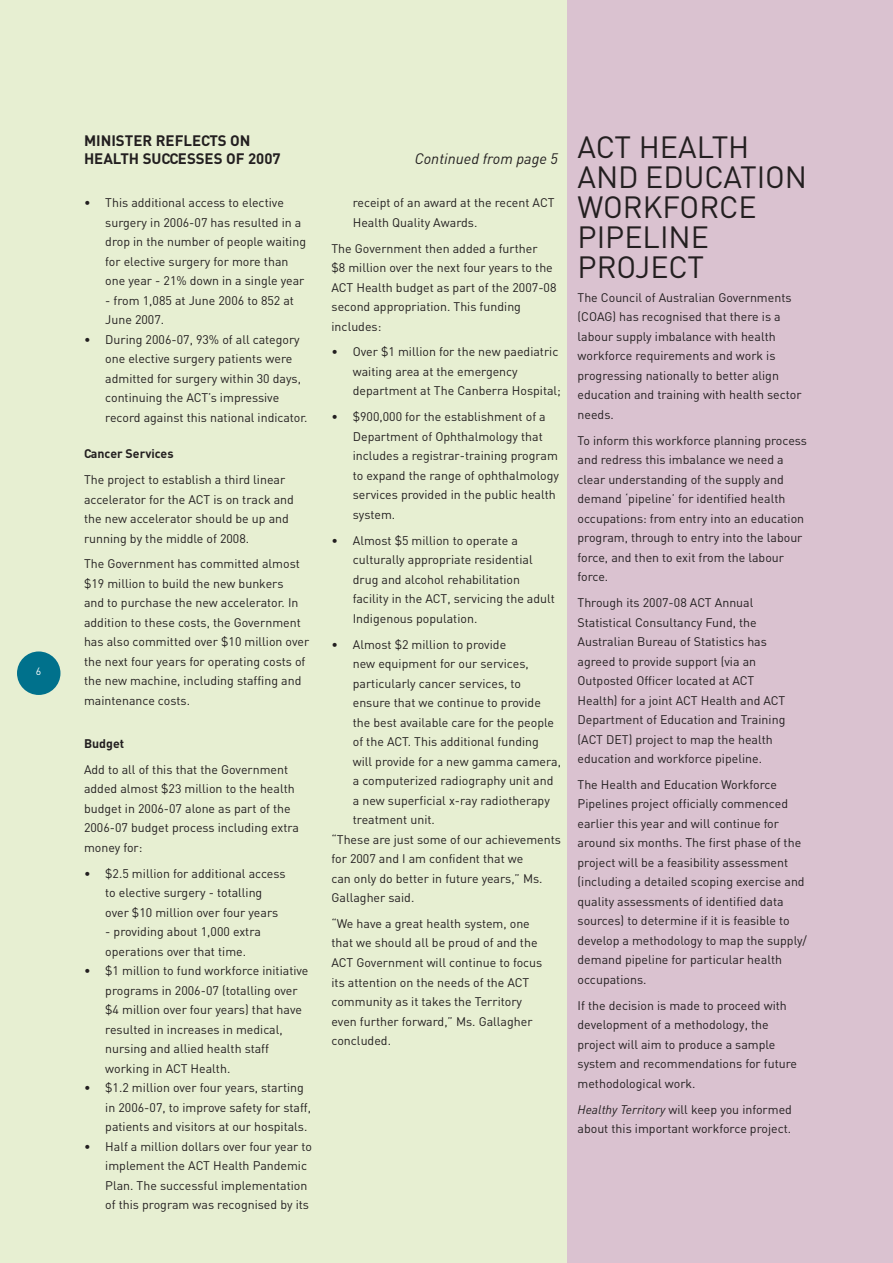
<style>
.page{position:relative;width:893px;height:1263px;background:#fff}
.page>*{position:absolute;margin:0;border:0;box-sizing:border-box;transform-origin:0 0}
.t1{font:30.3px/30px "DIN";color:#231f20}
.t2{font:700 15px/18px "DIN";color:#231f20}
.t3{font:italic 15px "DIN";color:#231f20}
.t4{font:12.3px/19.5px "DIN";color:#231f20}
.t5{font:700 12.3px "DIN";color:#231f20}
.t6{font:10.5px "DIN";color:#fff}
.s1{font-style:italic}
</style>
<div class="page">
<div style="left:561px;top:0;width:332px;height:1263px;background:#dac2d0"></div>
<div style="left:0;top:0;width:567px;height:1263px;background:#e7efd2"></div>
<div style="left:17px;top:651px;width:43px;height:44px;background:#00718c;border-radius:50%"></div>
<p class="t6" style="left:36px;top:668px;width:7px">6</p>
<p class="t2" style="left:84px;top:133px;width:198px">MINISTER REFLECTS ON<br>HEALTH SUCCESSES OF 2007</p>
<p class="t3" style="left:415px;top:153px;width:336px">Continued from page 5 <sup>ACT</sup> <sup>HEALTH</sup></p>
<h1 class="t1" style="left:578px;top:166px;width:231px">AND EDUCATION<br>WORKFORCE<br>PIPELINE<br>PROJECT</h1>
<p class="t4" style="left:578px;top:289px;width:226px">The Council of Australian Governments (COAG) has recognised that there is a labour supply imbalance with health workforce requirements and work is progressing nationally to better align education and training with health sector needs.</p>
<p class="t4" style="left:578px;top:432px;width:231px">To inform this workforce planning process and redress this imbalance we need a clear understanding of the supply and demand ‘pipeline’ for identified health occupations: from entry into an education program, through to entry into the labour force, and then to exit from the labour force.</p>
<p class="t4" style="left:578px;top:594px;width:209px">Through its 2007-08 ACT Annual Statistical Consultancy Fund, the Australian Bureau of Statistics has agreed to provide support (via an Outposted Officer located at ACT Health) for a joint ACT Health and ACT Department of Education and Training (ACT DET) project to map the health education and workforce pipeline.</p>
<p class="t4" style="left:578px;top:776px;width:231px">The Health and Education Workforce Pipelines project officially commenced earlier this year and will continue for around six months. The first phase of the project will be a feasibility assessment (including a detailed scoping exercise and quality assessments of identified data sources) to determine if it is feasible to develop a methodology to map the supply/ demand pipeline for particular health occupations.</p>
<p class="t4" style="left:578px;top:997px;width:221px">If the decision is made to proceed with development of a methodology, the project will aim to produce a sample system and recommendations for future methodological work.</p>
<p class="t4" style="left:578px;top:1101px;width:216px"><span class="s1">Healthy Territory</span> will keep you informed about this important workforce project.</p>
<p class="t4" style="left:353px;top:194px;width:203px">receipt of an award at the recent ACT<br>Health Quality Awards.</p>
<p class="t4" style="left:332px;top:240px;width:226px">The Government then added a further<br>$8 million over the next four years to the<br>ACT Health budget as part of the 2007-08 second appropriation. This funding includes:</p>
<p class="t4" style="left:353px;top:344px;width:210px;text-indent:-21px">• Over $1 million for the new paediatric waiting area at the emergency department at The Canberra Hospital;</p>
<p class="t4" style="left:353px;top:409px;width:208px;text-indent:-21px">• $900,000 for the establishment of a<br>Department of Ophthalmology that includes a registrar-training program to expand the range of ophthalmology services provided in the public health system.</p>
<p class="t4" style="left:353px;top:532px;width:204px;text-indent:-21px">• Almost $5 million to operate a culturally appropriate residential drug and alcohol rehabilitation facility in the ACT, servicing the adult Indigenous population.</p>
<p class="t4" style="left:332px;top:636px;width:176px">• Almost $2 million to provide</p>
<p class="t4" style="left:353px;top:655px;width:177px">new equipment for our services,</p>
<p class="t4" style="left:353px;top:675px;width:170px">particularly cancer services, to</p>
<p class="t4" style="left:353px;top:694px;width:190px">ensure that we continue to provide</p>
<p class="t4" style="left:353px;top:714px;width:203px">the best available care for the people</p>
<p class="t4" style="left:353px;top:733px;width:188px">of the ACT. This additional funding</p>
<p class="t4" style="left:353px;top:753px;width:210px">will provide for a new gamma camera,</p>
<p class="t4" style="left:353px;top:772px;width:202px">a computerized radiography unit and</p>
<p class="t4" style="left:353px;top:792px;width:199px">a new superficial x-ray radiotherapy</p>
<p class="t4" style="left:353px;top:811px;width:84px">treatment unit.</p>
<p class="t4" style="left:332px;top:831px;width:231px">“These are just some of our achievements</p>
<p class="t4" style="left:332px;top:850px;width:193px">for 2007 and I am confident that we</p>
<p class="t4" style="left:332px;top:870px;width:213px">can only do better in future years,” Ms.</p>
<p class="t4" style="left:332px;top:889px;width:84px">Gallagher said.</p>
<p class="t4" style="left:332px;top:915px;width:212px">“We have a great health system, one that we should all be proud of and the<br>ACT Government will continue to focus its attention on the needs of the ACT community as it takes the Territory even further forward,” Ms. Gallagher concluded.</p>
<p class="t4" style="left:105px;top:194px;width:202px;text-indent:-21px">• This additional access to elective surgery in 2006-07 has resulted in a drop in the number of people waiting for elective surgery for more than one year - 21% down in a single year</p>
<p class="t4" style="left:105px;top:292px;width:190px">- from 1,085 at June 2006 to 852 at<br>June 2007.</p>
<p class="t4" style="left:105px;top:331px;width:204px;text-indent:-21px">• During 2006-07, 93% of all category one elective surgery patients were admitted for surgery within 30 days, continuing the ACT’s impressive record against this national indicator.</p>
<p class="t5" style="left:84px;top:449px;width:91px">Cancer Services</p>
<p class="t4" style="left:84px;top:471px;width:211px">The project to establish a third linear accelerator for the ACT is on track and the new accelerator should be up and running by the middle of 2008.</p>
<p class="t4" style="left:84px;top:556px;width:227px">The Government has committed almost $19 million to build the new bunkers<br>and to purchase the new accelerator. In addition to these costs, the Government has also committed over $10 million over the next four years for operating costs of the new machine, including staffing and maintenance costs.</p>
<p class="t5" style="left:84px;top:739px;width:42px">Budget</p>
<p class="t4" style="left:84px;top:761px;width:217px">Add to all of this that the Government added almost $23 million to the health budget in 2006-07 alone as part of the<br>2006-07 budget process including extra money for:</p>
<p class="t4" style="left:105px;top:865px;width:182px;text-indent:-21px">• $2.5 million for additional access to elective surgery - totalling over $10 million over four years</p>
<p class="t4" style="left:105px;top:923px;width:157px">- providing about 1,000 extra operations over that time.</p>
<p class="t4" style="left:105px;top:962px;width:205px;text-indent:-21px">• $1 million to fund workforce initiative programs in 2006-07 (totalling over $4 million over four years) that have resulted in increases in medical, nursing and allied health staff working in ACT Health.</p>
<p class="t4" style="left:105px;top:1079px;width:207px;text-indent:-21px">• $1.2 million over four years, starting in 2006-07, to improve safety for staff, patients and visitors at our hospitals.</p>
<p class="t4" style="left:105px;top:1138px;width:208px;text-indent:-21px">• Half a million dollars over four year to implement the ACT Health Pandemic Plan. The successful implementation of this program was recognised by its</p>
</div>
